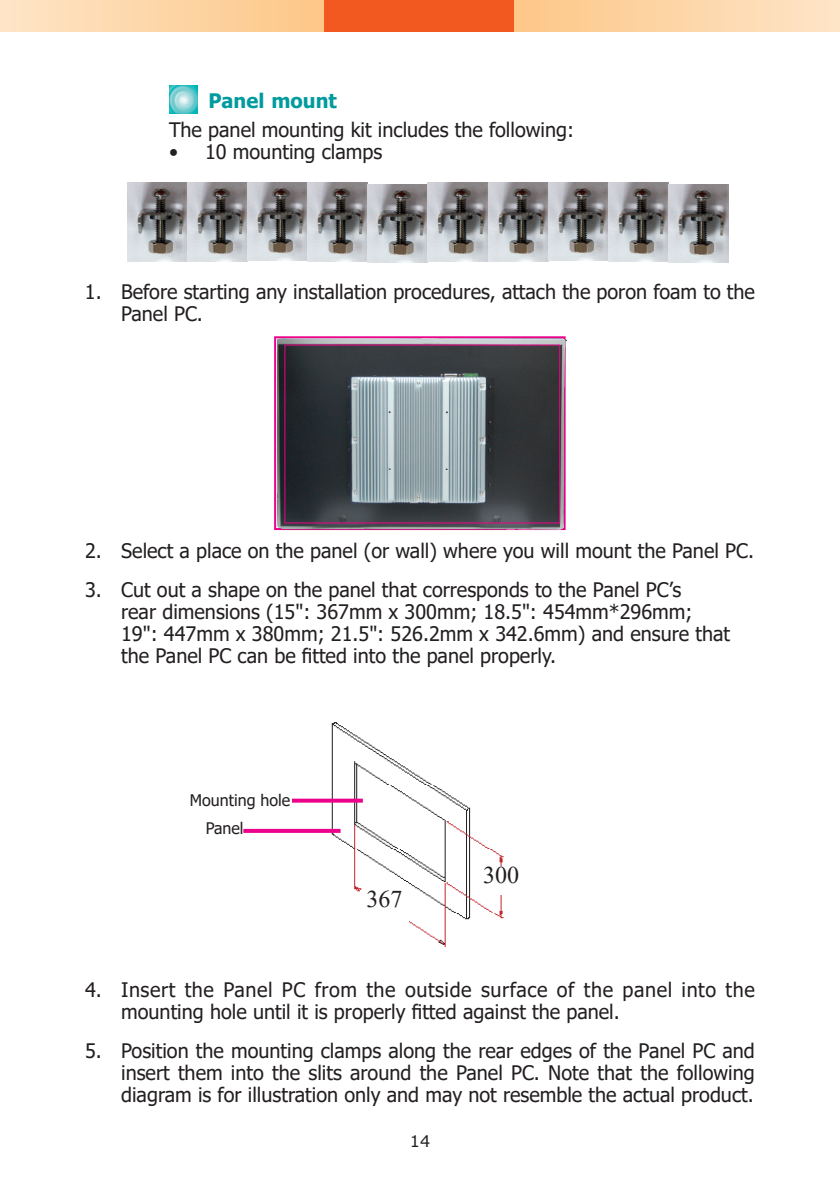
<style>
.page{position:relative;width:840px;height:1191px;background:#fff}
.page>*{position:absolute;margin:0;border:0;box-sizing:border-box;transform-origin:0 0}
.t1{font:24px "Times New Roman";color:#231f20}
.t2{font:20px/22px "Tahoma";color:#231f20}
.t3{font:700 20px "Tahoma";color:#009b9e}
.t4{font:16px "Tahoma";color:#231f20}
.t5{font:16px "Verdana";color:#231f20}
</style>
<div class="page">
<div style="left:322px;top:0;width:192px;height:32px;background:#f15921"></div>
<div style="left:514px;top:0;width:325px;height:32px;background:linear-gradient(to right,#fdc786,#fee5c8)"></div>
<div style="left:0;top:0;width:323px;height:32px;background:linear-gradient(to right,#fee5c8,#fdc787)"></div>
<svg style="left:169px;top:85px;width:28px;height:28px"></svg>
<img style="left:127px;top:183px;width:240px;height:78px">
<img style="left:367px;top:184px;width:60px;height:79px">
<img style="left:427px;top:183px;width:241px;height:78px">
<img style="left:668px;top:184px;width:60px;height:79px">
<div style="left:274px;top:336px;width:291px;height:194px;border:2px solid #ed028c"></div>
<img style="left:277px;top:339px;width:289px;height:190px">
<img style="left:243px;top:722px;width:261px;height:225px">
<svg style="left:243px;top:829px;width:97px;height:4px"></svg>
<svg style="left:292px;top:798px;width:70px;height:4px"></svg>
<div style="left:360px;top:890px;width:48px;height:38px;background:#fff"></div>
<div style="left:480px;top:866px;width:42px;height:28px;background:#fff"></div>
<p class="t3" style="left:208px;top:87px;width:130px">Panel mount</p>
<p class="t2" style="left:169px;top:120px;width:406px">The panel mounting kit includes the following:</p>
<p class="t2" style="left:169px;top:142px;width:215px">• 10 mounting clamps</p>
<p class="t2" style="left:121px;top:281px;width:635px;text-indent:-36px">1. Before starting any installation procedures, attach the poron foam to the<br>Panel PC.</p>
<p class="t2" style="left:85px;top:541px;width:670px">2. Select a place on the panel (or wall) where you will mount the Panel PC.</p>
<p class="t2" style="left:121px;top:580px;width:610px;text-indent:-36px">3. Cut out a shape on the panel that corresponds to the Panel PC’s<br>rear dimensions (15": 367mm x 300mm; 18.5": 454mm*296mm; 19": 447mm x 380mm; 21.5": 526.2mm x 342.6mm) and ensure that the Panel PC can be fitted into the panel properly.</p>
<p class="t4" style="left:190px;top:789px;width:102px">Mounting hole</p>
<p class="t4" style="left:205px;top:817px;width:39px">Panel</p>
<p class="t1" style="left:366px;top:882px;width:37px">367</p>
<p class="t1" style="left:483px;top:858px;width:37px">300</p>
<p class="t2" style="left:121px;top:979px;width:634px;text-indent:-36px">4. Insert the Panel PC from the outside surface of the panel into the mounting hole until it is properly fitted against the panel.</p>
<p class="t2" style="left:121px;top:1040px;width:634px;text-align:justify;text-indent:-36px">5. Position the mounting clamps along the rear edges of the Panel PC and insert them into the slits around the Panel PC. Note that the following diagram is for illustration only and may not resemble the actual product.</p>
<p class="t5" style="left:409px;top:1129px;width:22px">14</p>
</div>
